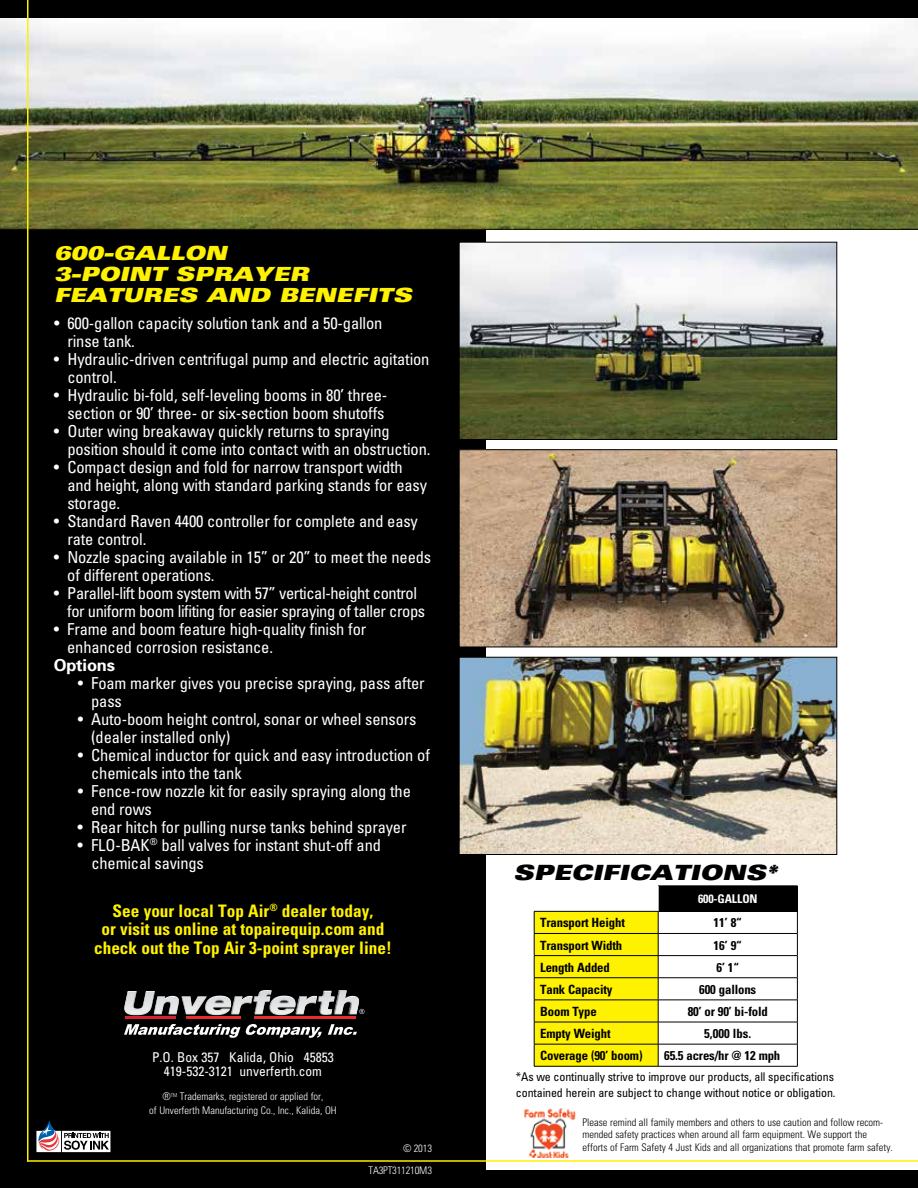
<style>
.page{position:relative;width:918px;height:1188px;background:#fff}
.page>*{position:absolute;margin:0;border:0;box-sizing:border-box;transform-origin:0 0}
.t1{font:italic 900 expanded 21px "Univers";color:#000}
.t2{font:italic 900 expanded 19.5px/21px "Univers";color:#fff200}
.t3{font:700 condensed 17.25px/18.8px "Univers";color:#fff200;text-align:center}
.t4{font:condensed 16.5px/18px "Univers";letter-spacing:-.01em;color:#fff}
.t5{font:700 16.5px "Univers";letter-spacing:-.01em;color:#fff}
.t6{font:condensed 13.5px/13.5px "Univers";color:#fff;text-align:center}
.t7{font:700 condensed 12.75px "Univers";letter-spacing:-.01em;color:#000}
.t8{font:condensed 12px/15.8px "Univers";letter-spacing:-.01em;color:#000}
.t9{font:700 condensed 12px "Univers";letter-spacing:-.01em;color:#fff}
.t10{font:300 condensed 10.5px/12.6px "Univers";color:#000}
.t11{font:300 condensed 10.5px/13.5px "Univers";color:#fff;text-align:center}
</style>
<div class="page">
<div style="left:0;top:11px;width:486px;height:1165px;background:#000"></div>
<img style="left:0;top:17px;width:918px;height:213px">
<div style="left:0;top:1171px;width:918px;height:17px;background:#000"></div>
<div style="left:0;top:0;width:918px;height:17px;background:#000"></div>
<hr style="left:27px;top:1160px;width:891px;height:2px;background:#fff200">
<hr style="left:27px;top:0;width:2px;height:1162px;background:#fff200">
<img style="left:461px;top:244px;width:374px;height:194px">
<div style="left:459px;top:242px;width:378px;height:198px;border:1px solid #000"></div>
<img style="left:461px;top:452px;width:374px;height:193px">
<svg style="left:36px;top:1120px;width:75px;height:33px"></svg>
<img style="left:524px;top:1108px;width:51px;height:49px">
<div style="left:658px;top:886px;width:139px;height:25px;background:#000"></div>
<hr style="left:658px;top:911px;width:140px;height:1px;background:#000">
<hr style="left:658px;top:933px;width:140px;height:1px;background:#000">
<hr style="left:658px;top:955px;width:140px;height:1px;background:#000">
<hr style="left:658px;top:977px;width:140px;height:1px;background:#000">
<hr style="left:658px;top:1000px;width:140px;height:1px;background:#000">
<hr style="left:658px;top:1022px;width:140px;height:1px;background:#000">
<hr style="left:658px;top:1044px;width:140px;height:1px;background:#000">
<svg style="left:797px;top:886px;width:1px;height:180px"></svg>
<hr style="left:534px;top:1066px;width:124px;height:1px;background:#000">
<hr style="left:658px;top:1066px;width:140px;height:1px;background:#000">
<svg style="left:534px;top:886px;width:125px;height:180px;background:#eee423"></svg>
<img style="left:461px;top:659px;width:374px;height:194px">
<div style="left:459px;top:657px;width:378px;height:198px;border:1px solid #000"></div>
<hr style="left:125px;top:1016px;width:51px;height:2px;background:#d82231">
<hr style="left:186px;top:1016px;width:55px;height:2px;background:#e82c2e">
<hr style="left:255px;top:1016px;width:101px;height:2px;background:#e82c2e">
<svg style="left:124px;top:1024px;width:198px;height:14px"></svg>
<svg style="left:328px;top:1024px;width:29px;height:11px"></svg>
<svg style="left:124px;top:990px;width:241px;height:25px"></svg>
<p class="t2" style="left:54px;top:242px;width:360px">600-GALLON<br>3-POINT SPRAYER<br>FEATURES AND BENEFITS</p>
<p class="t4" style="left:67px;top:314px;width:317px;text-indent:-13px">• 600-gallon capacity solution tank and a 50-gallon rinse tank.</p>
<p class="t4" style="left:67px;top:350px;width:364px;text-indent:-13px">• Hydraulic-driven centrifugal pump and electric agitation control.</p>
<p class="t4" style="left:54px;top:386px;width:335px;text-align:right">• Hydraulic bi-fold, self-leveling booms in 80’ three&shy;section or 90’ three- or six-section boom shutoffs</p>
<p class="t4" style="left:67px;top:422px;width:365px;text-indent:-13px">• Outer wing breakaway quickly returns to spraying position should it come into contact with an obstruction.</p>
<p class="t4" style="left:67px;top:458px;width:361px;text-indent:-13px">• Compact design and fold for narrow transport width and height, along with standard parking stands for easy storage.</p>
<p class="t4" style="left:67px;top:512px;width:352px;text-indent:-13px">• Standard Raven 4400 controller for complete and easy rate control.</p>
<p class="t4" style="left:67px;top:548px;width:365px;text-indent:-13px">• Nozzle spacing available in 15” or 20” to meet the needs of different operations.</p>
<p class="t4" style="left:67px;top:584px;width:359px;text-indent:-13px">• Parallel-lift boom system with 57” vertical-height control for uniform boom lifiting for easier spraying of taller crops</p>
<p class="t4" style="left:67px;top:620px;width:301px;text-indent:-13px">• Frame and boom feature high-quality finish for enhanced corrosion resistance.</p>
<p class="t5" style="left:54px;top:655px;width:63px">Options</p>
<p class="t4" style="left:91px;top:674px;width:335px;text-indent:-13px">• Foam marker gives you precise spraying, pass after pass</p>
<p class="t4" style="left:91px;top:710px;width:327px;text-indent:-13px">• Auto-boom height control, sonar or wheel sensors (dealer installed only)</p>
<p class="t4" style="left:91px;top:746px;width:340px;text-indent:-13px">• Chemical inductor for quick and easy introduction of chemicals into the tank</p>
<p class="t4" style="left:91px;top:782px;width:321px;text-indent:-13px">• Fence-row nozzle kit for easily spraying along the end rows</p>
<p class="t4" style="left:78px;top:818px;width:330px">• Rear hitch for pulling nurse tanks behind sprayer</p>
<p class="t4" style="left:91px;top:836px;width:291px;text-indent:-14px">• FLO-BAK<sup>®</sup> ball valves for instant shut-off and chemical savings</p>
<p class="t3" style="left:94px;top:901px;width:299px">See your local Top Air<sup>®</sup> dealer today,<br>or visit us online at topairequip.com and check out the Top Air 3-point sprayer line!</p>
<p class="t6" style="left:152px;top:1051px;width:183px">P.O. Box 357 Kalida, Ohio 45853<br>419-532-3121 unverferth.com</p>
<p class="t11" style="left:149px;top:1090px;width:189px">®<sup>TM</sup> Trademarks, registered or applied for,<br>of Unverferth Manufacturing Co., Inc., Kalida, OH</p>
<p class="t11" style="left:369px;top:1138px;width:65px;line-height:21.6px;text-align:right">© 2013<br>TA3PT311210M3</p>
<p class="t1" style="left:513px;top:860px;width:158px">SPECIFICATIONS</p>
<p class="t1" style="left:766px;top:860px;width:12px">*</p>
<p class="t9" style="left:698px;top:892px;width:61px">600-Gallon</p>
<p class="t7" style="left:540px;top:915px;width:86px">Transport Height</p>
<p class="t7" style="left:714px;top:915px;width:30px">11’ 8“</p>
<p class="t7" style="left:540px;top:937px;width:84px">Transport Width</p>
<p class="t7" style="left:714px;top:937px;width:30px">16’ 9“</p>
<p class="t7" style="left:540px;top:959px;width:71px">Length Added</p>
<p class="t7" style="left:717px;top:959px;width:24px">6’ 1“</p>
<p class="t7" style="left:540px;top:982px;width:74px">Tank Capacity</p>
<p class="t7" style="left:699px;top:982px;width:59px">600 gallons</p>
<p class="t7" style="left:540px;top:1004px;width:58px">Boom Type</p>
<p class="t7" style="left:688px;top:1004px;width:82px">80’ or 90’ bi-fold</p>
<p class="t7" style="left:540px;top:1026px;width:72px">Empty Weight</p>
<p class="t7" style="left:704px;top:1026px;width:48px">5,000 lbs.</p>
<p class="t7" style="left:540px;top:1048px;width:104px">Coverage (90’ boom)</p>
<p class="t7" style="left:664px;top:1048px;width:118px">65.5 acres/hr @ 12 mph</p>
<p class="t8" style="left:516px;top:1069px;width:321px">*As we continually strive to improve our products, all specifications contained herein are subject to change without notice or obligation.</p>
<p class="t10" style="left:583px;top:1116px;width:312px">Please remind all family members and others to use caution and follow recom&shy;mended safety practices when around all farm equipment. We support the efforts of Farm Safety 4 Just Kids and all organizations that promote farm safety.</p>
</div>
